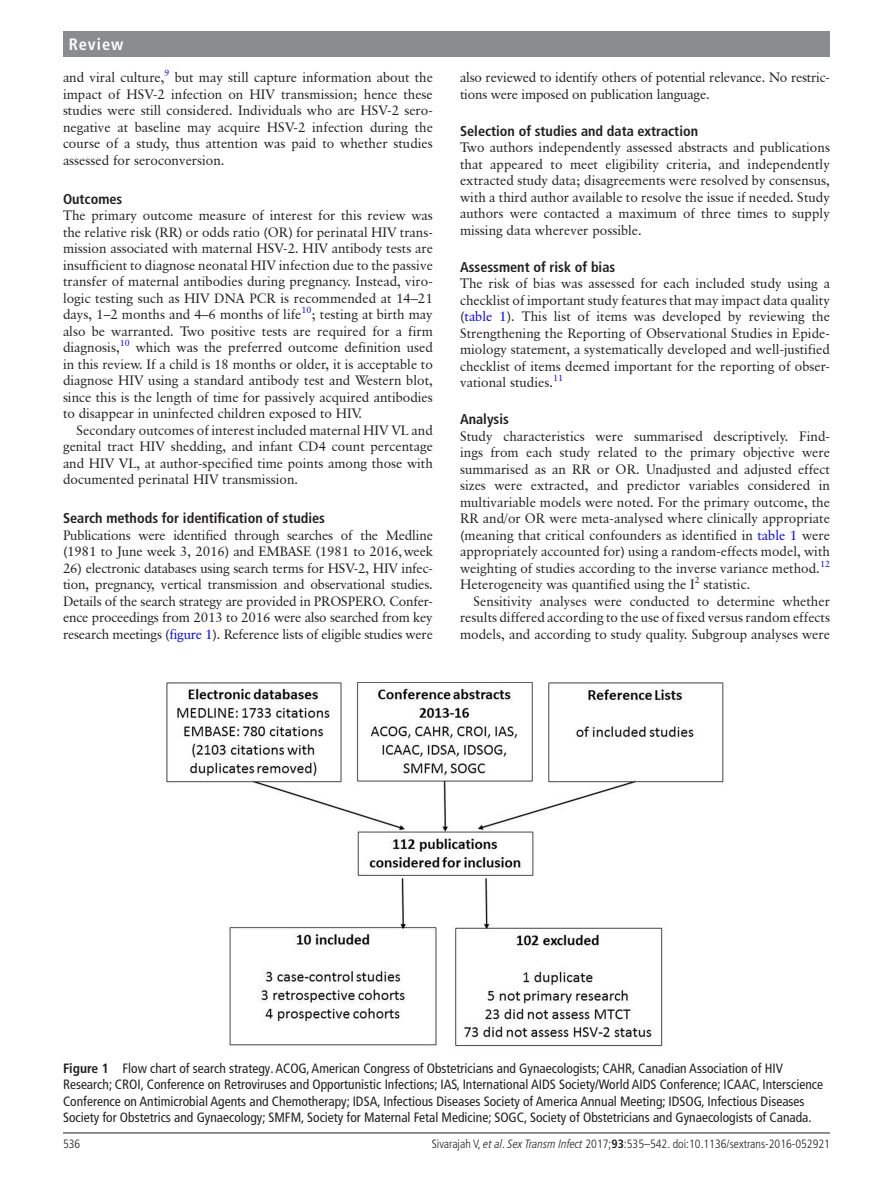
<style>
.page{position:relative;width:893px;height:1191px;background:#fff}
.page>*{position:absolute;margin:0;border:0;box-sizing:border-box;transform-origin:0 0}
.t1{font:700 condensed 16.5px "Frutiger LT Pro";letter-spacing:.055em;color:#fff}
.t2{font:700 condensed 14.25px "Frutiger LT Pro";color:#231f20}
.t3{font:13.5px/16.5px "Classical Garamond BT";color:#231f20;text-align:justify}
.t4{font:condensed 13.5px/16.5px "Frutiger LT Pro";color:#231f20}
.t5{font:300 condensed 12px "Frutiger LT Pro";color:#231f20}
.s1{color:#00f}
.s2{font-weight:700}
.s3{font-style:italic}
</style>
<div class="page">
<hr style="left:63px;top:1132px;width:767px;height:1px;background:#231f20">
<div style="left:63px;top:31px;width:767px;height:25px;background:#8a8c8e"></div>
<img style="left:167px;top:682px;width:559px;height:365px">
<p class="t1" style="left:69px;top:34px;width:56px">Review</p>
<p class="t3" style="left:63px;top:69px;width:371px">and viral culture,<sup>9</sup> but may still capture information about the impact of HSV-2 infection on HIV transmission; hence these studies were still considered. Individuals who are HSV-2 sero&shy;negative at baseline may acquire HSV-2 infection during the course of a study, thus attention was paid to whether studies assessed for seroconversion.</p>
<p class="t2" style="left:63px;top:190px;width:61px">Outcomes</p>
<p class="t3" style="left:63px;top:207px;width:371px">The primary outcome measure of interest for this review was the relative risk (RR) or odds ratio (OR) for perinatal HIV trans&shy;mission associated with maternal HSV-2. HIV antibody tests are insufficient to diagnose neonatal HIV infection due to the passive transfer of maternal antibodies during pregnancy. Instead, viro&shy;logic testing such as HIV DNA PCR is recommended at 14–21 days, 1–2 months and 4–6 months of life<sup>10</sup>; testing at birth may also be warranted. Two positive tests are required for a firm diagnosis,<sup>10</sup> which was the preferred outcome definition used in this review. If a child is 18 months or older, it is acceptable to diagnose HIV using a standard antibody test and Western blot, since this is the length of time for passively acquired antibodies to disappear in uninfected children exposed to HIV.</p>
<p class="t3" style="left:63px;top:421px;width:371px;text-indent:14px">Secondary outcomes of interest included maternal HIV VL and genital tract HIV shedding, and infant CD4 count percentage and HIV VL, at author-specified time points among those with documented perinatal HIV transmission.</p>
<p class="t2" style="left:63px;top:510px;width:264px">Search methods for identification of studies</p>
<p class="t3" style="left:63px;top:526px;width:371px">Publications were identified through searches of the Medline (1981 to June week 3, 2016) and EMBASE (1981 to 2016,week</p>
<p class="t3" style="left:63px;top:559px;width:371px">26) electronic databases using search terms for HSV-2, HIV infec&shy;tion, pregnancy, vertical transmission and observational studies.<br>Details of the search strategy are provided in PROSPERO. Confer&shy;ence proceedings from 2013 to 2016 were also searched from key research meetings (<span class="s1">figure 1</span>). Reference lists of eligible studies were</p>
<p class="t3" style="left:460px;top:69px;width:371px">also reviewed to identify others of potential relevance. No restric&shy;tions were imposed on publication language.</p>
<p class="t2" style="left:460px;top:122px;width:240px">Selection of studies and data extraction</p>
<p class="t3" style="left:460px;top:139px;width:371px">Two authors independently assessed abstracts and publications that appeared to meet eligibility criteria, and independently extracted study data; disagreements were resolved by consensus, with a third author available to resolve the issue if needed. Study authors were contacted a maximum of three times to supply missing data wherever possible.</p>
<p class="t2" style="left:460px;top:258px;width:157px">Assessment of risk of bias</p>
<p class="t3" style="left:460px;top:275px;width:371px">The risk of bias was assessed for each included study using a checklist of important study features that may impact data quality (<span class="s1">table 1</span>). This list of items was developed by reviewing the Strengthening the Reporting of Observational Studies in Epide&shy;miology statement, a systematically developed and well-justified checklist of items deemed important for the reporting of obser&shy;vational studies.<sup>11</sup></p>
<p class="t2" style="left:460px;top:411px;width:50px">Analysis</p>
<p class="t3" style="left:460px;top:427px;width:371px">Study characteristics were summarised descriptively. Find&shy;ings from each study related to the primary objective were summarised as an RR or OR. Unadjusted and adjusted effect sizes were extracted, and predictor variables considered in multivariable models were noted. For the primary outcome, the RR and/or OR were meta-analysed where clinically appropriate (meaning that critical confounders as identified in <span class="s1">table 1</span> were appropriately accounted for) using a random-effects model, with weighting of studies according to the inverse variance method.<sup>12<br></sup>Heterogeneity was quantified using the I<sup>2</sup> statistic.</p>
<p class="t3" style="left:460px;top:592px;width:371px;text-indent:14px">Sensitivity analyses were conducted to determine whether results differed according to the use of fixed versus random effects models, and according to study quality. Subgroup analyses were</p>
<p class="t4" style="left:63px;top:1059px;width:762px"><span class="s2">Figure 1</span> Flow chart of search strategy. ACOG, American Congress of Obstetricians and Gynaecologists; CAHR, Canadian Association of HIV Research; CROI, Conference on Retroviruses and Opportunistic Infections; IAS, International AIDS Society/World AIDS Conference; ICAAC, Interscience Conference on Antimicrobial Agents and Chemotherapy; IDSA, Infectious Diseases Society of America Annual Meeting; IDSOG, Infectious Diseases Society for Obstetrics and Gynaecology; SMFM, Society for Maternal Fetal Medicine; SOGC, Society of Obstetricians and Gynaecologists of Canada.</p>
<p class="t5" style="left:63px;top:1136px;width:19px">536</p>
<p class="t5" style="left:432px;top:1136px;width:400px">Sivarajah V, <span class="s3">et al</span>. <span class="s3">Sex Transm Infect</span> 2017;<span class="s2">93</span>:535–542. doi:10.1136/sextrans-2016-052921</p>
</div>
